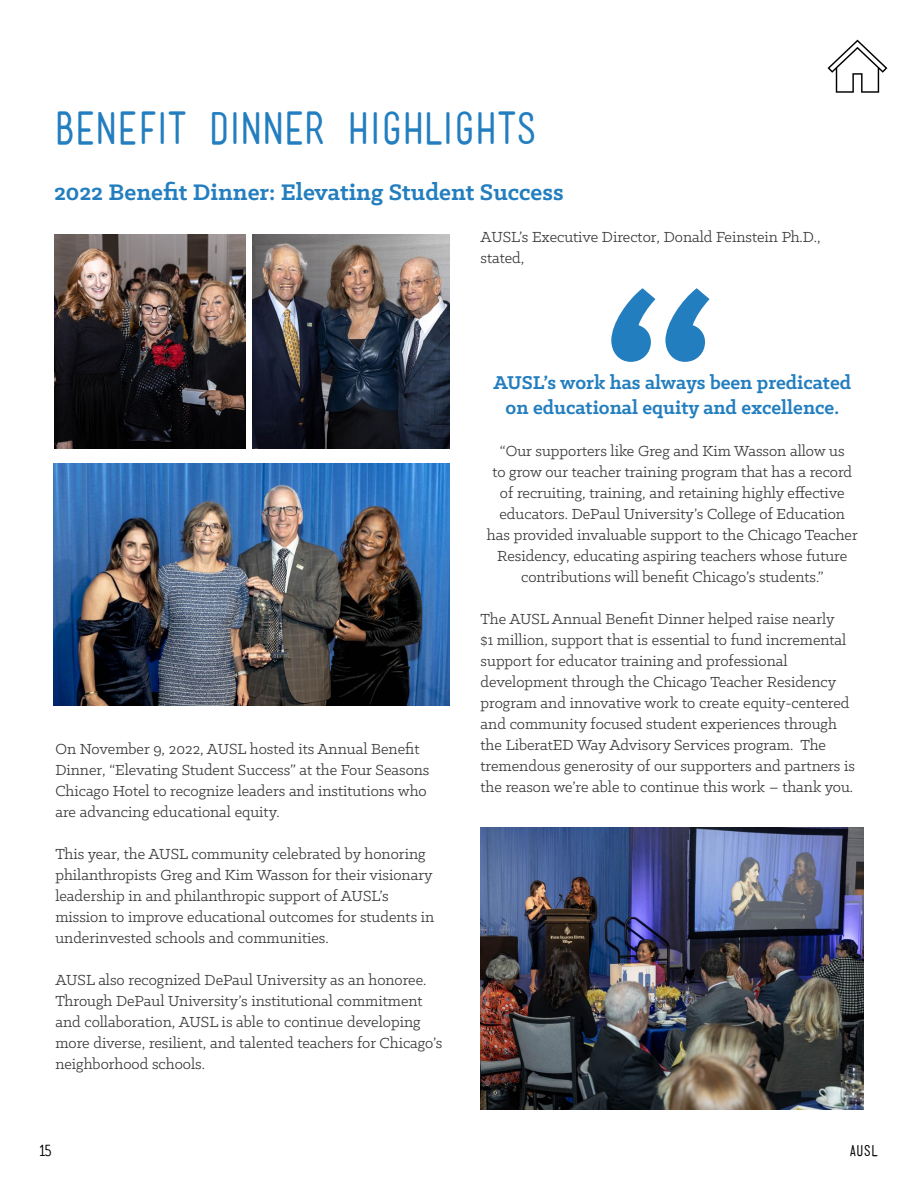
<style>
.page{position:relative;width:918px;height:1188px;background:#fff}
.page>*{position:absolute;margin:0;border:0;box-sizing:border-box;transform-origin:0 0}
.t1{font:700 286.5px "Klinic Slab";color:#237ebf}
.t2{font:43.5px "Mensch";color:#237ebf}
.t3{font:700 25.5px "Klinic Slab";color:#237ebf}
.t4{font:700 21px/25.2px "Klinic Slab";color:#237ebf;text-align:center}
.t5{font:16.5px/21px "Klinic Slab";color:#363636}
.t6{font:15px "Mensch";color:#000}
</style>
<div class="page">
<svg style="left:828px;top:40px;width:59px;height:53px"></svg>
<img style="left:54px;top:235px;width:191px;height:214px">
<img style="left:54px;top:463px;width:396px;height:242px">
<img style="left:481px;top:827px;width:383px;height:283px">
<img style="left:253px;top:235px;width:197px;height:214px">
<h2 class="t2" style="left:54px;top:108px;width:484px">BENEFIT DINNER HIGHLIGHTS</h2>
<h3 class="t3" style="left:54px;top:176px;width:511px">2022 Benefit Dinner: Elevating Student Success</h3>
<p class="t5" style="left:481px;top:226px;width:341px">AUSL’s Executive Director, Donald Feinstein Ph.D., stated,</p>
<p class="t5" style="left:55px;top:738px;width:376px">On November 9, 2022, AUSL hosted its Annual Benefit Dinner, “Elevating Student Success” at the Four Seasons Chicago Hotel to recognize leaders and institutions who are advancing educational equity.</p>
<p class="t5" style="left:55px;top:843px;width:380px">This year, the AUSL community celebrated by honoring philanthropists Greg and Kim Wasson for their visionary leadership in and philanthropic support of AUSL’s mission to improve educational outcomes for students in underinvested schools and communities.</p>
<p class="t5" style="left:55px;top:969px;width:389px">AUSL also recognized DePaul University as an honoree.<br>Through DePaul University’s institutional commitment and collaboration, AUSL is able to continue developing more diverse, resilient, and talented teachers for Chicago’s neighborhood schools.</p>
<h1 class="t1" style="left:602px;top:196px;width:119px">“</h1>
<p class="t4" style="left:493px;top:370px;width:359px">AUSL’s work has always been predicated on educational equity and excellence.</p>
<p class="t5" style="left:487px;top:440px;width:372px;text-align:center">“Our supporters like Greg and Kim Wasson allow us<br>to grow our teacher training program that has a record of recruiting, training, and retaining highly effective educators. DePaul University’s College of Education has provided invaluable support to the Chicago Teacher Residency, educating aspiring teachers whose future contributions will benefit Chicago’s students.”</p>
<p class="t5" style="left:481px;top:608px;width:376px">The AUSL Annual Benefit Dinner helped raise nearly<br>$1 million, support that is essential to fund incremental support for educator training and professional development through the Chicago Teacher Residency program and innovative work to create equity-centered and community focused student experiences through the LiberatED Way Advisory Services program. The tremendous generosity of our supporters and partners is the reason we’re able to continue this work – thank you.</p>
<p class="t6" style="left:39px;top:1144px;width:13px">15</p>
<p class="t6" style="left:850px;top:1143px;width:30px">AUSL</p>
</div>
